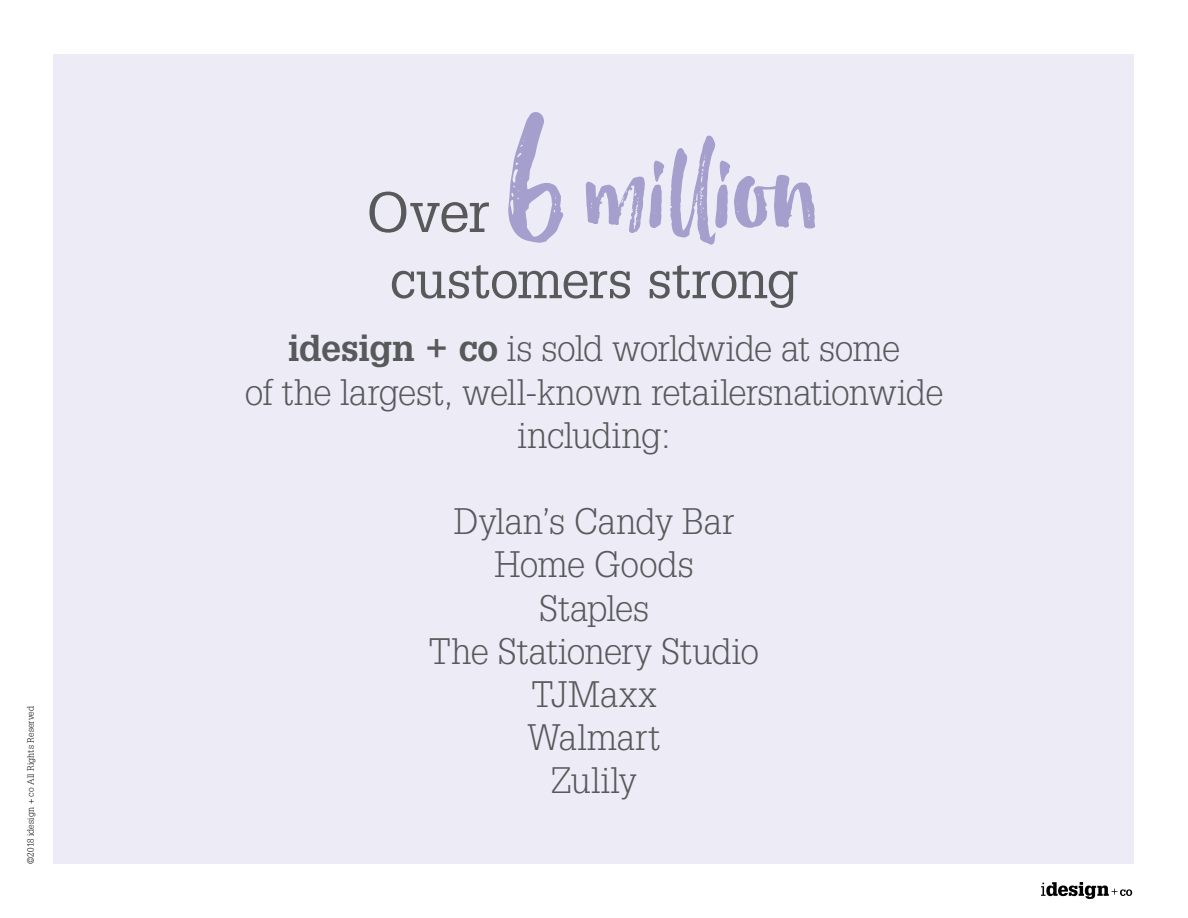
<style>
.page{position:relative;width:1188px;height:918px;background:#fff}
.page>*{position:absolute;margin:0;border:0;box-sizing:border-box;transform-origin:0 0}
.t1{font:188.4px "Hello Lucky";color:#a59fce}
.t2{font:112.65px "Hello Lucky";color:#a59fce}
.t3{font:55.65px "Glypha";color:#57595b}
.t4{font:51px "Glypha";letter-spacing:-.01em;color:#57595b}
.t5{font:300 36px/43.2px "Glypha";letter-spacing:-.01em;color:#57595b;text-align:center}
.t6{font:300 36px/43.2px "Glypha";letter-spacing:.02em;color:#57595b}
.t7{font:300 9px "Glypha";letter-spacing:.025em;color:#000}
.s1{font-weight:700}
</style>
<div class="page">
<svg style="left:1041px;top:882px;width:91px;height:17px"></svg>
<div style="left:54px;top:54px;width:1080px;height:810px;background:#edecf6"></div>
<p class="t7" style="left:25px;top:864px;width:160px;rotate:-90deg">©2018 idesign + co All Rights Reserved</p>
<p class="t3" style="left:366px;top:179px;width:125px">Over</p>
<p class="t1" style="left:506px;top:62px;width:63px">6</p>
<p class="t2" style="left:585px;top:126px;width:234px">million</p>
<p class="t4" style="left:390px;top:249px;width:410px">customers strong</p>
<p class="t5" style="left:245px;top:328px;width:700px"><span class="s1">idesign + co</span> is sold worldwide at some<br>of the largest, well-known retailersnationwide including:</p>
<p class="t5" style="left:454px;top:501px;width:282px">Dylan’s Candy Bar</p>
<p class="t5" style="left:494px;top:544px;width:201px">Home Goods<br>Staples</p>
<p class="t5" style="left:429px;top:630px;width:332px">The Stationery Studio</p>
<p class="t6" style="left:528px;top:673px;width:134px">TJMaxx<br>Walmart</p>
<p class="t5" style="left:551px;top:760px;width:87px">Zulily</p>
</div>
